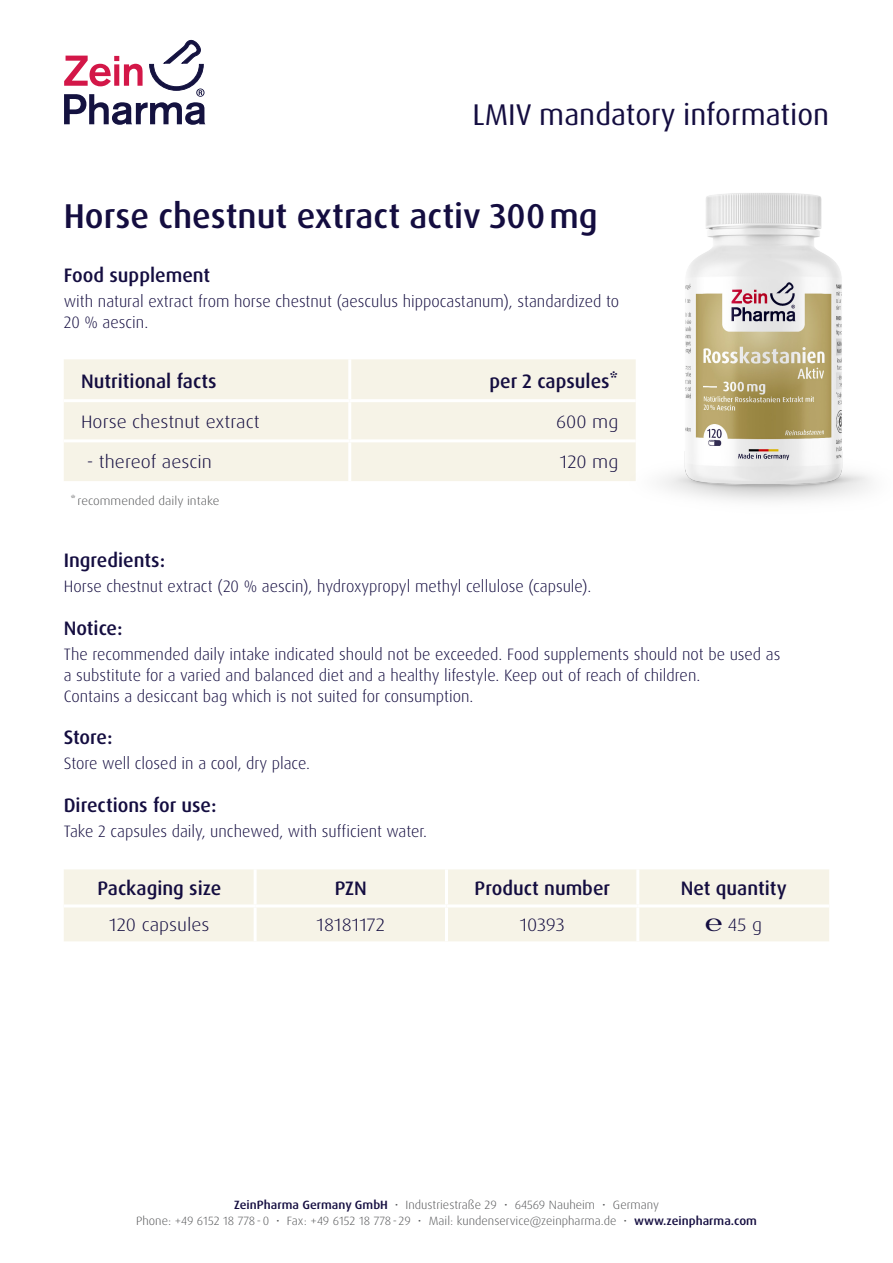
<style>
.page{position:relative;width:893px;height:1263px;background:#fff}
.page>*{position:absolute;margin:0;border:0;box-sizing:border-box;transform-origin:0 0}
.t1{font:500 34.5px "Dax Pro";color:#140d40}
.t2{font:30px "Dax Pro";color:#140d40}
.t3{font:500 19.5px "Dax Pro";color:#140d40}
.Fließtext{font:300 18px "Dax Pro";color:#140d40;scale:1.1 1}
.t4{font:300 16.5px/21px "Dax Pro";color:#140d40}
.Fließtext-2{font:300 12px "Dax Pro";color:#57585a;scale:1.05 1}
.Fließtext-3{font:300 12px "Dax Pro";color:#57585a;scale:1.1 1}
.s1{font-weight:500;color:#140d40}
</style>
<div class="page">
<svg style="left:64px;top:39px;width:142px;height:86px"></svg>
<div style="left:64px;top:359px;width:445px;height:122px;background:#f6f3e7"></div>
<hr style="left:348px;top:359px;width:3px;height:40px;background:#fff">
<hr style="left:64px;top:399px;width:286px;height:3px;background:#fff">
<hr style="left:350px;top:399px;width:286px;height:3px;background:#fff">
<hr style="left:348px;top:402px;width:3px;height:37px;background:#fff">
<hr style="left:64px;top:439px;width:286px;height:3px;background:#fff">
<hr style="left:350px;top:439px;width:286px;height:3px;background:#fff">
<hr style="left:348px;top:442px;width:3px;height:39px;background:#fff">
<div style="left:64px;top:869px;width:765px;height:72px;background:#f6f3e7"></div>
<hr style="left:254px;top:869px;width:3px;height:35px;background:#fff">
<hr style="left:445px;top:869px;width:3px;height:35px;background:#fff">
<hr style="left:636px;top:869px;width:3px;height:35px;background:#fff">
<hr style="left:64px;top:904px;width:191px;height:3px;background:#fff">
<hr style="left:255px;top:904px;width:191px;height:3px;background:#fff">
<hr style="left:254px;top:907px;width:3px;height:34px;background:#fff">
<hr style="left:446px;top:904px;width:192px;height:3px;background:#fff">
<hr style="left:445px;top:907px;width:3px;height:34px;background:#fff">
<hr style="left:638px;top:904px;width:191px;height:3px;background:#fff">
<hr style="left:636px;top:907px;width:3px;height:34px;background:#fff">
<img style="left:509px;top:193px;width:362px;height:308px">
<p class="t2" style="left:472px;top:96px;width:358px">LMIV mandatory information</p>
<p class="t1" style="left:64px;top:194px;width:536px">Horse chestnut extract activ 300mg</p>
<p class="t3" style="left:64px;top:262px;width:148px">Food supplement</p>
<p class="t4" style="left:64px;top:291px;width:557px">with natural extract from horse chestnut (aesculus hippocastanum), standardized to<br>20 % aescin.</p>
<p class="t3" style="left:81px;top:368px;width:137px">Nutritional facts</p>
<p class="t3" style="left:490px;top:368px;width:130px">per 2 capsules*</p>
<p class="Fließtext" style="left:81px;top:410px;width:164px">Horse chestnut extract</p>
<p class="Fließtext" style="left:556px;top:410px;width:58px">600 mg</p>
<p class="Fließtext" style="left:87px;top:450px;width:115px">- thereof aescin</p>
<p class="Fließtext" style="left:560px;top:450px;width:55px">120 mg</p>
<p class="Fließtext-3" style="left:70px;top:493px;width:137px">* recommended daily intake</p>
<p class="t3" style="left:64px;top:548px;width:103px">Ingredients:</p>
<p class="t4" style="left:64px;top:576px;width:529px">Horse chestnut extract (20 % aescin), hydroxypropyl methyl cellulose (capsule).</p>
<p class="t3" style="left:64px;top:615px;width:60px">Notice:</p>
<p class="t4" style="left:64px;top:644px;width:718px">The recommended daily intake indicated should not be exceeded. Food supplements should not be used as a substitute for a varied and balanced diet and a healthy lifestyle. Keep out of reach of children.<br>Contains a desiccant bag which is not suited for consumption.</p>
<p class="t3" style="left:64px;top:725px;width:50px">Store:</p>
<p class="t4" style="left:64px;top:753px;width:248px">Store well closed in a cool, dry place.</p>
<p class="t3" style="left:64px;top:792px;width:154px">Directions for use:</p>
<p class="t4" style="left:64px;top:821px;width:365px">Take 2 capsules daily, unchewed, with sufficient water.</p>
<p class="t3" style="left:97px;top:876px;width:125px">Packaging size</p>
<p class="t3" style="left:335px;top:876px;width:34px">PZN</p>
<p class="t3" style="left:475px;top:876px;width:137px">Product number</p>
<p class="t3" style="left:681px;top:876px;width:107px">Net quantity</p>
<p class="Fließtext" style="left:109px;top:913px;width:93px">120 capsules</p>
<p class="Fließtext" style="left:317px;top:913px;width:64px">18181172</p>
<p class="Fließtext" style="left:520px;top:913px;width:42px">10393</p>
<p class="Fließtext" style="left:705px;top:913px;width:53px">℮ 45 g</p>
<p class="Fließtext-2" style="left:234px;top:1197px;width:406px"><span class="s1">ZeinPharma Germany GmbH</span> • Industriestraße 29 • 64569 Nauheim • Germany</p>
<p class="Fließtext-2" style="left:136px;top:1213px;width:593px">Phone: +49 6152 18 778-0 • Fax: +49 6152 18 778- 29 • Mail: kundenservice@zeinpharma.de • <span class="s1">www.zeinpharma.com</span></p>
</div>
